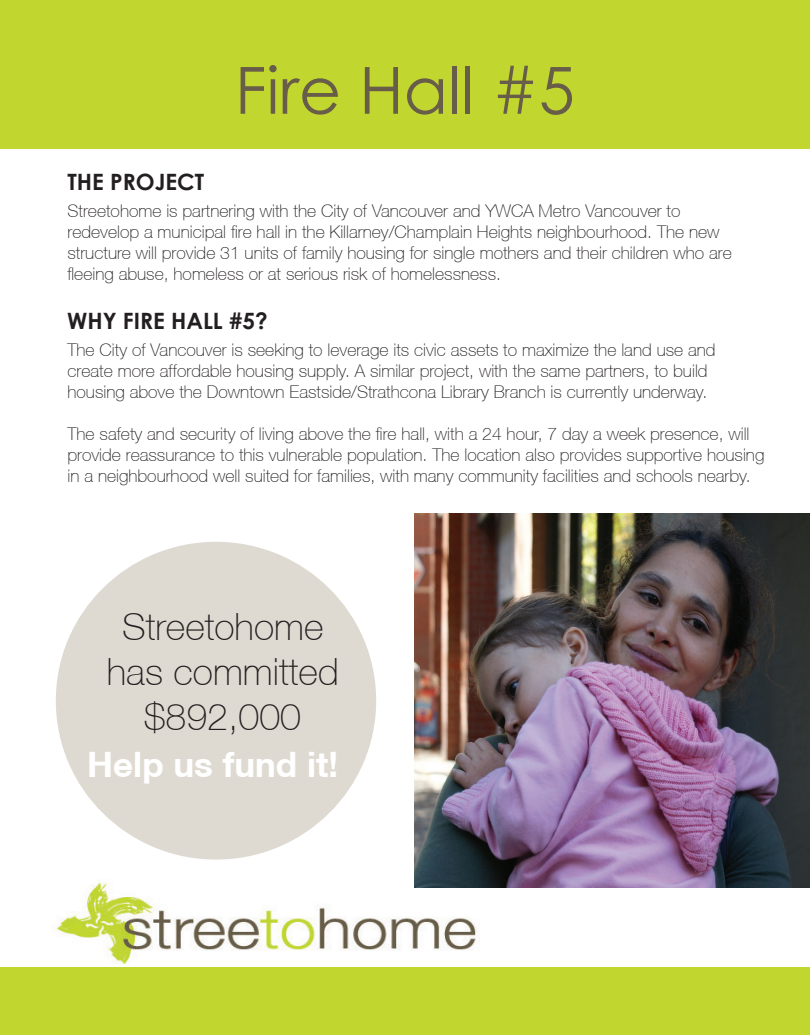
<style>
.page{position:relative;width:810px;height:1035px;background:#fff}
.page>*{position:absolute;margin:0;border:0;box-sizing:border-box;transform-origin:0 0}
.t1{font:65px "Century Gothic";color:#685d49}
.t2{font:100 37.5px/45px "Helvetica Neue CE";color:#231f20;text-align:center}
.t3{font:700 35px "Helvetica Neue CE";color:#fff}
.t4{font:700 22.5px "Century Gothic";color:#231f20}
.t5{font:100 17.5px/21px "Helvetica Neue CE";color:#231f20}
</style>
<div class="page">
<div style="left:0;top:0;width:810px;height:148px;background:#c1d72f"></div>
<img style="left:51px;top:880px;width:431px;height:88px">
<div style="left:56px;top:542px;width:320px;height:318px;background:#dedad1;border-radius:50%"></div>
<div style="left:0;top:968px;width:810px;height:67px;background:#c1d72f"></div>
<img style="left:414px;top:514px;width:396px;height:374px">
<p class="t1" style="left:235px;top:45px;width:341px">Fire Hall #5</p>
<p class="t4" style="left:68px;top:165px;width:138px">THE PROJECT</p>
<p class="t5" style="left:68px;top:200px;width:615px">Streetohome is partnering with the City of Vancouver and YWCA Metro Vancouver to</p>
<p class="t5" style="left:68px;top:221px;width:654px">redevelop a municipal fire hall in the Killarney/Champlain Heights neighbourhood. The new</p>
<p class="t5" style="left:68px;top:242px;width:666px">structure will provide 31 units of family housing for single mothers and their children who are fleeing abuse, homeless or at serious risk of homelessness.</p>
<p class="t4" style="left:67px;top:304px;width:202px">WHY FIRE HALL #5?</p>
<p class="t5" style="left:68px;top:340px;width:650px">The City of Vancouver is seeking to leverage its civic assets to maximize the land use and create more affordable housing supply. A similar project, with the same partners, to build housing above the Downtown Eastside/Strathcona Library Branch is currently underway.</p>
<p class="t5" style="left:68px;top:424px;width:698px">The safety and security of living above the fire hall, with a 24 hour, 7 day a week presence, will provide reassurance to this vulnerable population. The location also provides supportive housing in a neighbourhood well suited for families, with many community facilities and schools nearby.</p>
<p class="t2" style="left:107px;top:605px;width:234px">Streetohome has committed $892,000</p>
<p class="t3" style="left:87px;top:743px;width:252px">Help us fund it!</p>
</div>
